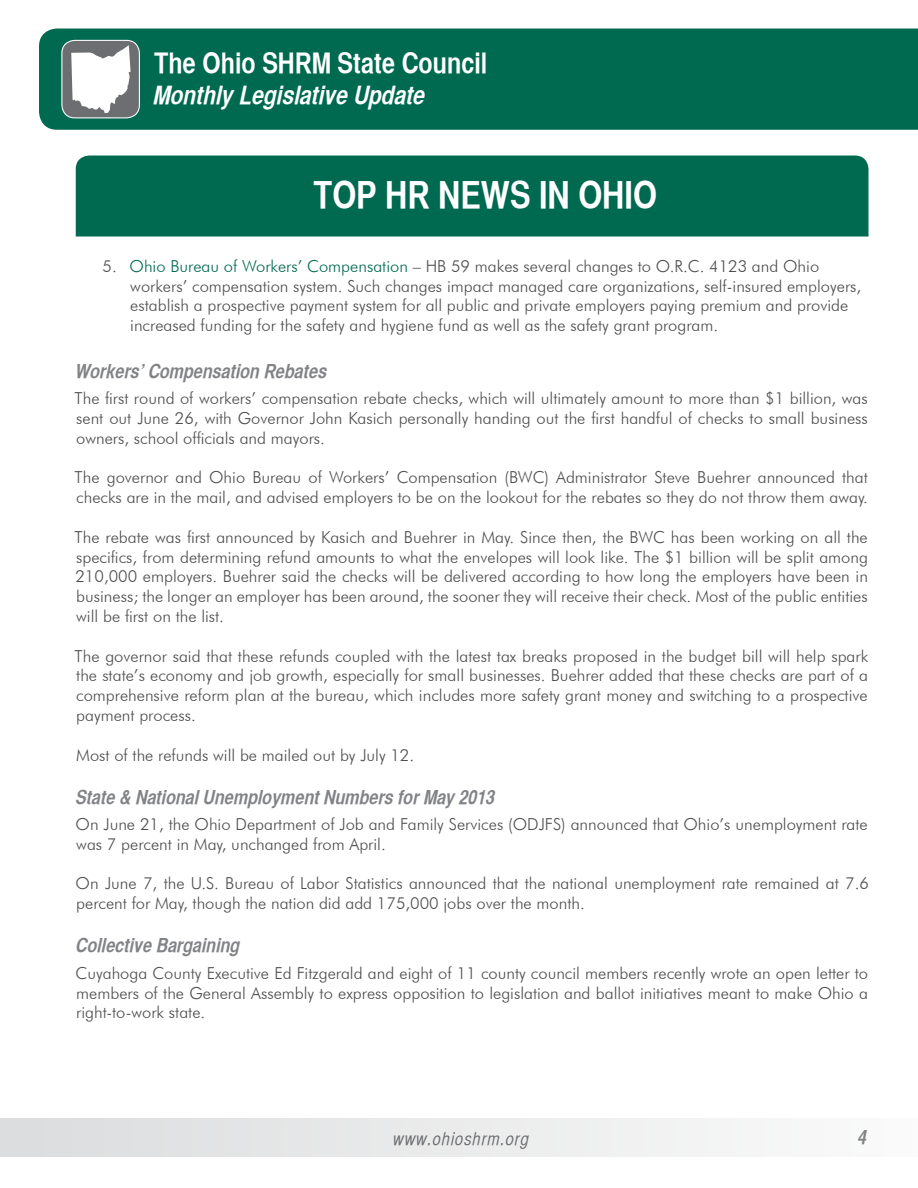
<style>
.page{position:relative;width:918px;height:1188px;background:#fff}
.page>*{position:absolute;margin:0;border:0;box-sizing:border-box;transform-origin:0 0}
.t1{font:37.5px "Helvetica CY Bold";color:#fff}
.t2{font:28.5px "Helvetica CY Bold";color:#fff}
.t3{font:italic 25.5px "Helvetica CY Bold";color:#fff}
.t4{font:italic 19.5px "Helvetica CY Bold";color:#818386}
.t5{font:18px "Helvetica CY Oblique";letter-spacing:.05em;color:#6d6e71}
.t6{font:300 16.5px/19.8px "Futura BT";color:#4d4d4f}
.s1{color:#006a51}
</style>
<div class="page">
<div style="left:39px;top:28px;width:879px;height:102px;background:#006a51"></div>
<div style="left:62px;top:40px;width:77px;height:78px;background:#6d6e71;border-radius:13px"></div>
<div style="left:61px;top:40px;width:79px;height:78px;border:1px solid #fff;border-radius:13px"></div>
<svg style="left:66px;top:37px;width:67px;height:79px"></svg>
<div style="left:0;top:1118px;width:918px;height:38px;background:linear-gradient(to right,#dbdcdd,#fafbfb)"></div>
<div style="left:76px;top:156px;width:792px;height:81px;background:#006a51"></div>
<h2 class="t2" style="left:154px;top:46px;width:335px">The Ohio SHRM State Council</h2>
<h3 class="t3" style="left:154px;top:79px;width:273px">Monthly Legislative Update</h3>
<h1 class="t1" style="left:314px;top:172px;width:345px">TOP HR NEWS IN OHIO</h1>
<p class="t6" style="left:130px;top:256px;width:733px;text-indent:-28px">5. <span class="s1">Ohio Bureau of Workers’ Compensation</span> – HB 59 makes several changes to O.R.C. 4123 and Ohio workers’ compensation system. Such changes impact managed care organizations, self-insured employers, establish a prospective payment system for all public and private employers paying premium and provide increased funding for the safety and hygiene fund as well as the safety grant program.</p>
<p class="t4" style="left:76px;top:359px;width:253px">Workers’ Compensation Rebates</p>
<p class="t6" style="left:75px;top:388px;width:795px;text-align:justify">The first round of workers’ compensation rebate checks, which will ultimately amount to more than $1 billion, was sent out June 26, with Governor John Kasich personally handing out the first handful of checks to small business owners, school officials and mayors.</p>
<p class="t6" style="left:75px;top:468px;width:795px">The governor and Ohio Bureau of Workers’ Compensation (BWC) Administrator Steve Buehrer announced that checks are in the mail, and advised employers to be on the lookout for the rebates so they do not throw them away.</p>
<p class="t6" style="left:75px;top:527px;width:795px;text-align:justify">The rebate was first announced by Kasich and Buehrer in May. Since then, the BWC has been working on all the specifics, from determining refund amounts to what the envelopes will look like. The $1 billion will be split among 210,000 employers. Buehrer said the checks will be delivered according to how long the employers have been in business; the longer an employer has been around, the sooner they will receive their check. Most of the public entities will be first on the list.</p>
<p class="t6" style="left:75px;top:646px;width:795px;text-align:justify">The governor said that these refunds coupled with the latest tax breaks proposed in the budget bill will help spark the state’s economy and job growth, especially for small businesses. Buehrer added that these checks are part of a comprehensive reform plan at the bureau, which includes more safety grant money and switching to a prospective payment process.</p>
<p class="t6" style="left:76px;top:745px;width:339px">Most of the refunds will be mailed out by July 12.</p>
<p class="t4" style="left:77px;top:785px;width:420px">State &amp; National Unemployment Numbers for May 2013</p>
<p class="t6" style="left:76px;top:814px;width:794px">On June 21, the Ohio Department of Job and Family Services (ODJFS) announced that Ohio’s unemployment rate was 7 percent in May, unchanged from April.</p>
<p class="t6" style="left:76px;top:874px;width:795px">On June 7, the U.S. Bureau of Labor Statistics announced that the national unemployment rate remained at 7.6 percent for May, though the nation did add 175,000 jobs over the month.</p>
<p class="t4" style="left:77px;top:934px;width:166px">Collective Bargaining</p>
<p class="t6" style="left:76px;top:963px;width:794px;text-align:justify">Cuyahoga County Executive Ed Fitzgerald and eight of 11 county council members recently wrote an open letter to members of the General Assembly to express opposition to legislation and ballot initiatives meant to make Ohio a right-to-work state.</p>
<p class="t5" style="left:394px;top:1128px;width:137px">www.ohioshrm.org</p>
<p class="t4" style="left:859px;top:1125px;width:10px">4</p>
</div>
